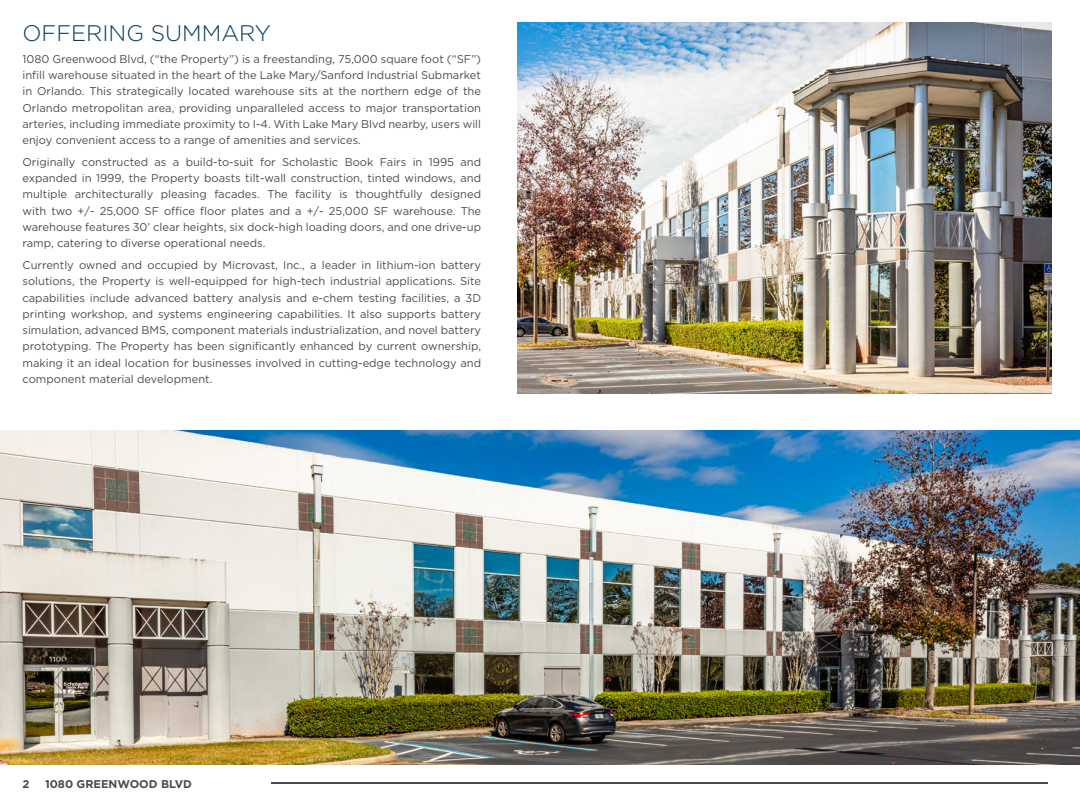
<style>
.page{position:relative;width:1080px;height:810px;background:#fff}
.page>*{position:absolute;margin:0;border:0;box-sizing:border-box;transform-origin:0 0}
.Section_Head{font:300 22.5px "Gotham";color:#083a5f}
.t1{font:11.25px/16.2px "Gotham";color:#4b4c4d;text-align:justify}
.t2{font:700 11.25px "Gotham";color:#4b4c4d}
</style>
<div class="page">
<img style="left:0;top:431px;width:1080px;height:334px">
<hr style="left:271px;top:782px;width:777px;height:2px;background:#4b4c4d">
<img style="left:518px;top:22px;width:534px;height:372px">
<p class="Section_Head" style="left:22px;top:19px;width:250px">OFFERING SUMMARY</p>
<p class="t1" style="left:22px;top:50px;width:460px">1080 Greenwood Blvd, (“the Property”) is a freestanding, 75,000 square foot (“SF”) infill warehouse situated in the heart of the Lake Mary/Sanford Industrial Submarket in Orlando. This strategically located warehouse sits at the northern edge of the Orlando metropolitan area, providing unparalleled access to major transportation arteries, including immediate proximity to I-4. With Lake Mary Blvd nearby, users will enjoy convenient access to a range of amenities and services.</p>
<p class="t1" style="left:22px;top:154px;width:460px">Originally constructed as a build-to-suit for Scholastic Book Fairs in 1995 and expanded in 1999, the Property boasts tilt-wall construction, tinted windows, and multiple architecturally pleasing facades. The facility is thoughtfully designed with two +/- 25,000 SF office floor plates and a +/- 25,000 SF warehouse. The warehouse features 30’ clear heights, six dock-high loading doors, and one drive-up ramp, catering to diverse operational needs.</p>
<p class="t1" style="left:22px;top:257px;width:460px">Currently owned and occupied by Microvast, Inc., a leader in lithium-ion battery solutions, the Property is well-equipped for high-tech industrial applications. Site capabilities include advanced battery analysis and e-chem testing facilities, a 3D printing workshop, and systems engineering capabilities. It also supports battery simulation, advanced BMS, component materials industrialization, and novel battery prototyping. The Property has been significantly enhanced by current ownership, making it an ideal location for businesses involved in cutting-edge technology and component material development.</p>
<p class="t2" style="left:22px;top:776px;width:9px">2</p>
<p class="t2" style="left:45px;top:776px;width:149px">1080 GREENWOOD BLVD</p>
</div>
